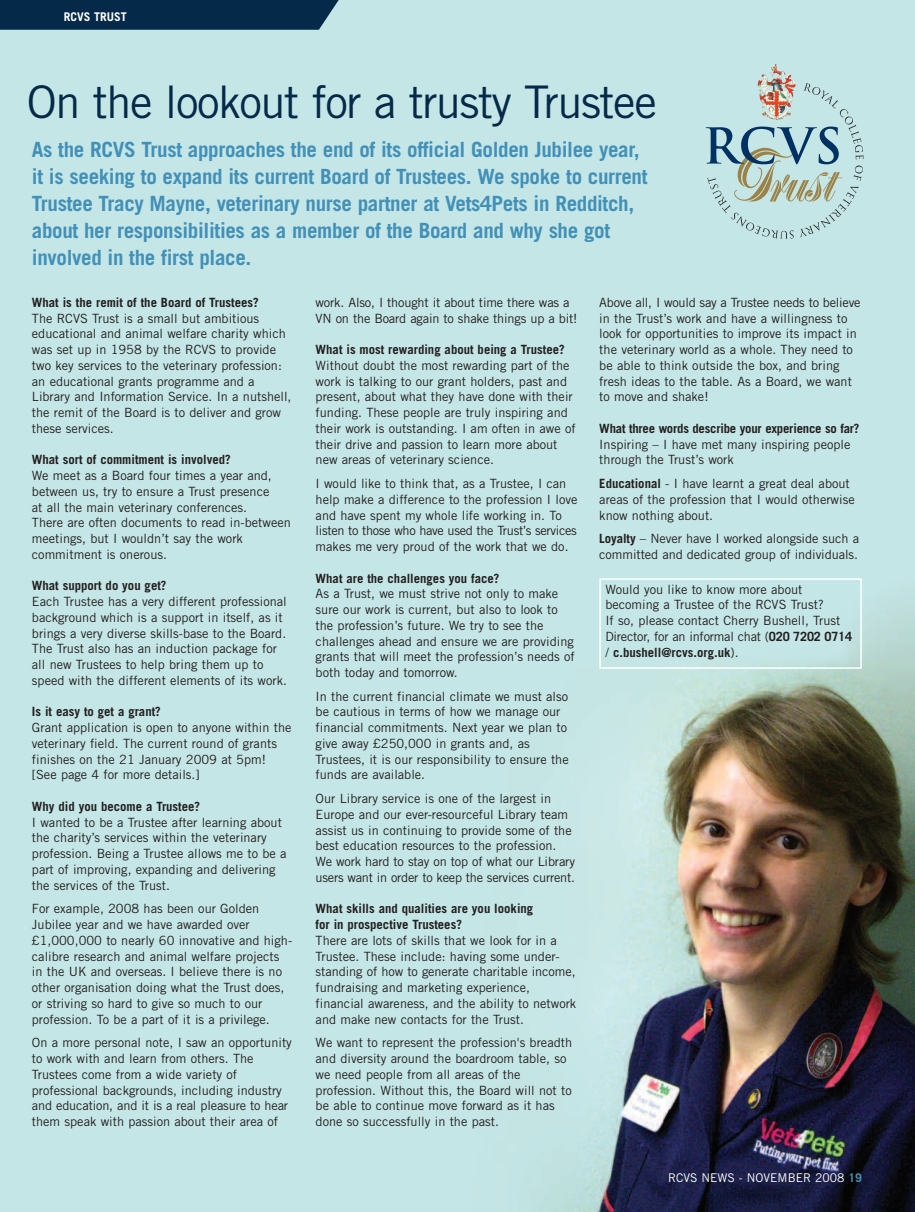
<style>
.page{position:relative;width:915px;height:1212px;background:#fff}
.page>*{position:absolute;margin:0;border:0;box-sizing:border-box;transform-origin:0 0}
.t1{font:45px "Trade Gothic";letter-spacing:-.03em;color:#052a49}
.t2{font:700 21px/27px "Trade Gothic";letter-spacing:-.015em;color:#4290b8}
.t3{font:12.75px/15.8px "Trade Gothic";color:#231f20}
.t4{font:700 12.75px/15.8px "Trade Gothic";color:#231f20}
.t5{font:12px "Trade Gothic";color:#fff}
.t6{font:700 12px "Trade Gothic";color:#fff}
.s1{font-weight:700}
.s2{font-weight:700;color:#4290b8}
</style>
<div class="page">
<img style="left:0;top:0;width:914px;height:1212px">
<svg style="left:705px;top:83px;width:158px;height:156px;background:#b3d0cf"></svg>
<img style="left:761px;top:89px;width:29px;height:31px">
<svg style="left:0;top:0;width:347px;height:30px;background:#103552"></svg>
<div style="left:599px;top:578px;width:262px;height:91px;border:2px solid #fff"></div>
<p class="t6" style="left:64px;top:13px;width:65px">RCVS TRUST</p>
<h1 class="t1" style="left:27px;top:85px;width:631px">On the lookout for a trusty Trustee</h1>
<p class="t2" style="left:32px;top:138px;width:617px">As the RCVS Trust approaches the end of its official Golden Jubilee year, it is seeking to expand its current Board of Trustees. We spoke to current Trustee Tracy Mayne, veterinary nurse partner at Vets4Pets in Redditch, about her responsibilities as a member of the Board and why she got involved in the first place.</p>
<p class="t4" style="left:32px;top:296px;width:228px">What is the remit of the Board of Trustees?</p>
<p class="t3" style="left:32px;top:311px;width:261px">The RCVS Trust is a small but ambitious educational and animal welfare charity which was set up in 1958 by the RCVS to provide two key services to the veterinary profession: an educational grants programme and a Library and Information Service. In a nutshell, the remit of the Board is to deliver and grow these services.</p>
<p class="t4" style="left:32px;top:453px;width:200px">What sort of commitment is involved?</p>
<p class="t3" style="left:32px;top:469px;width:260px">We meet as a Board four times a year and, between us, try to ensure a Trust presence<br>at all the main veterinary conferences.<br>There are often documents to read in-between meetings, but I wouldn’t say the work commitment is onerous.</p>
<p class="t4" style="left:32px;top:579px;width:136px">What support do you get?</p>
<p class="t3" style="left:32px;top:595px;width:256px">Each Trustee has a very different professional background which is a support in itself, as it brings a very diverse skills-base to the Board.<br>The Trust also has an induction package for all new Trustees to help bring them up to speed with the different elements of its work.</p>
<p class="t4" style="left:32px;top:705px;width:130px">Is it easy to get a grant?</p>
<p class="t3" style="left:32px;top:721px;width:261px">Grant application is open to anyone within the veterinary field. The current round of grants finishes on the 21 January 2009 at 5pm! [See page 4 for more details.]</p>
<p class="t4" style="left:32px;top:800px;width:170px">Why did you become a Trustee?</p>
<p class="t3" style="left:32px;top:815px;width:256px">I wanted to be a Trustee after learning about the charity’s services within the veterinary profession. Being a Trustee allows me to be a part of improving, expanding and delivering the services of the Trust.</p>
<p class="t3" style="left:32px;top:902px;width:262px">For example, 2008 has been our Golden Jubilee year and we have awarded over £1,000,000 to nearly 60 innovative and high&shy;calibre research and animal welfare projects in the UK and overseas. I believe there is no other organisation doing what the Trust does, or striving so hard to give so much to our profession. To be a part of it is a privilege.</p>
<p class="t3" style="left:32px;top:1036px;width:261px">On a more personal note, I saw an opportunity to work with and learn from others. The Trustees come from a wide variety of professional backgrounds, including industry and education, and it is a real pleasure to hear them speak with passion about their area of</p>
<p class="t3" style="left:315px;top:296px;width:263px">work. Also, I thought it about time there was a<br>VN on the Board again to shake things up a bit!</p>
<p class="t4" style="left:315px;top:343px;width:251px">What is most rewarding about being a Trustee?</p>
<p class="t3" style="left:315px;top:359px;width:261px">Without doubt the most rewarding part of the work is talking to our grant holders, past and present, about what they have done with their funding. These people are truly inspiring and their work is outstanding. I am often in awe of their drive and passion to learn more about new areas of veterinary science.</p>
<p class="t3" style="left:315px;top:477px;width:263px">I would like to think that, as a Trustee, I can help make a difference to the profession I love and have spent my whole life working in. To listen to those who have used the Trust’s services makes me very proud of the work that we do.</p>
<p class="t4" style="left:315px;top:571px;width:185px">What are the challenges you face?</p>
<p class="t3" style="left:315px;top:587px;width:260px">As a Trust, we must strive not only to make sure our work is current, but also to look to the profession’s future. We try to see the challenges ahead and ensure we are providing grants that will meet the profession’s needs of both today and tomorrow.</p>
<p class="t3" style="left:315px;top:689px;width:254px">In the current financial climate we must also be cautious in terms of how we manage our financial commitments. Next year we plan to give away £250,000 in grants and, as Trustees, it is our responsibility to ensure the funds are available.</p>
<p class="t3" style="left:315px;top:792px;width:261px">Our Library service is one of the largest in Europe and our ever-resourceful Library team assist us in continuing to provide some of the best education resources to the profession.<br>We work hard to stay on top of what our Library users want in order to keep the services current.</p>
<p class="t4" style="left:315px;top:902px;width:219px">What skills and qualities are you looking for in prospective Trustees?</p>
<p class="t3" style="left:315px;top:933px;width:262px">There are lots of skills that we look for in a Trustee. These include: having some under&shy;standing of how to generate charitable income, fundraising and marketing experience, financial awareness, and the ability to network and make new contacts for the Trust.</p>
<p class="t3" style="left:315px;top:1036px;width:258px">We want to represent the profession's breadth and diversity around the boardroom table, so we need people from all areas of the profession. Without this, the Board will not to be able to continue move forward as it has done so successfully in the past.</p>
<p class="t3" style="left:599px;top:296px;width:262px">Above all, I would say a Trustee needs to believe in the Trust’s work and have a willingness to look for opportunities to improve its impact in the veterinary world as a whole. They need to be able to think outside the box, and bring fresh ideas to the table. As a Board, we want to move and shake!</p>
<p class="t4" style="left:599px;top:422px;width:262px">What three words describe your experience so far?</p>
<p class="t3" style="left:599px;top:437px;width:252px">Inspiring – I have met many inspiring people through the Trust’s work</p>
<p class="t3" style="left:599px;top:477px;width:257px"><span class="s1">Educational</span> - I have learnt a great deal about areas of the profession that I would otherwise know nothing about.</p>
<p class="t3" style="left:599px;top:532px;width:261px"><span class="s1">Loyalty</span> – Never have I worked alongside such a committed and dedicated group of individuals.</p>
<p class="t3" style="left:605px;top:582px;width:248px">Would you like to know more about becoming a Trustee of the RCVS Trust?<br>If so, please contact Cherry Bushell, Trust Director, for an informal chat (<span class="s1">020 7202 0714 </span>/ <span class="s1">c.bushell@rcvs.org.uk</span>).</p>
<p class="t5" style="left:668px;top:1174px;width:195px">RCVS NEWS - NOVEMBER 2008 <span class="s2">19</span></p>
</div>
